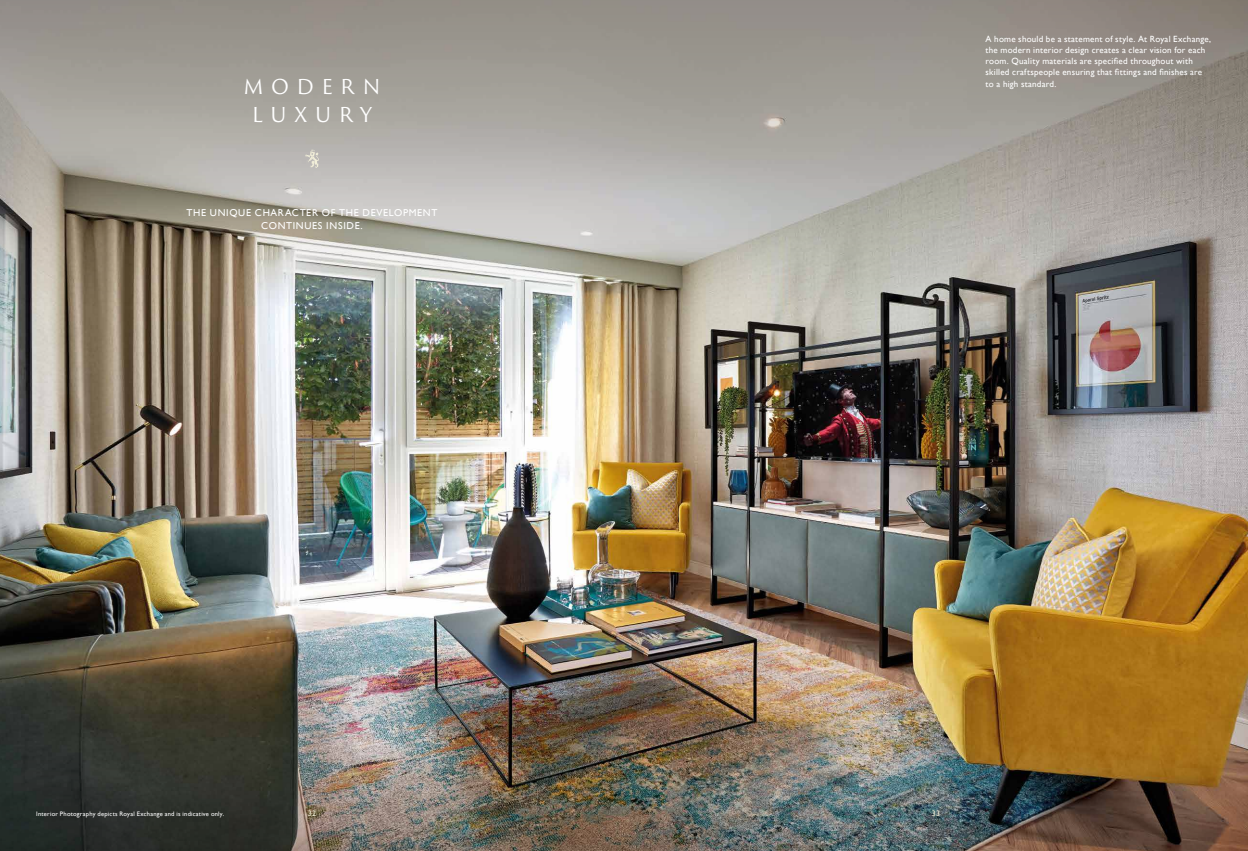
<style>
.page{position:relative;width:1248px;height:851px;background:#fff}
.page>*{position:absolute;margin:0;border:0;box-sizing:border-box;transform-origin:0 0}
.t1{font:20px/28px "Trajan Sans Pro";letter-spacing:.37em;color:#fff;text-align:center}
.t2{font:10px/12.5px "Gill Sans";letter-spacing:.065em;color:#fff;text-align:center}
.t3{font:9px/11.2px "Gill Sans";letter-spacing:.025em;color:#fff}
.t4{font:8px "Gill Sans";color:#f2efd9}
.t5{font:6.5px "Gill Sans";letter-spacing:.035em;color:#fff}
</style>
<div class="page">
<img style="left:0;top:360px;width:1247px;height:376px">
<svg style="left:0;top:0;width:1247px;height:360px;background:#a19d95"></svg>
<img style="left:0;top:736px;width:1247px;height:114px">
<svg style="left:305px;top:149px;width:14px;height:19px"></svg>
<h1 class="t1" style="left:243px;top:73px;width:139px">MODERN<br>LUXURY</h1>
<p class="t2" style="left:186px;top:206px;width:252px">THE UNIQUE CHARACTER OF THE DEVELOPMENT<br>CONTINUES INSIDE.</p>
<p class="t3" style="left:985px;top:33px;width:227px">A home should be a statement of style. At Royal Exchange, the modern interior design creates a clear vision for each room. Quality materials are specified throughout with skilled craftspeople ensuring that fittings and finishes are to a high standard.</p>
<p class="t5" style="left:36px;top:809px;width:189px">Interior Photography depicts Royal Exchange and is indicative only.</p>
<p class="t4" style="left:308px;top:808px;width:10px">32</p>
<p class="t4" style="left:931px;top:808px;width:10px">33</p>
</div>
